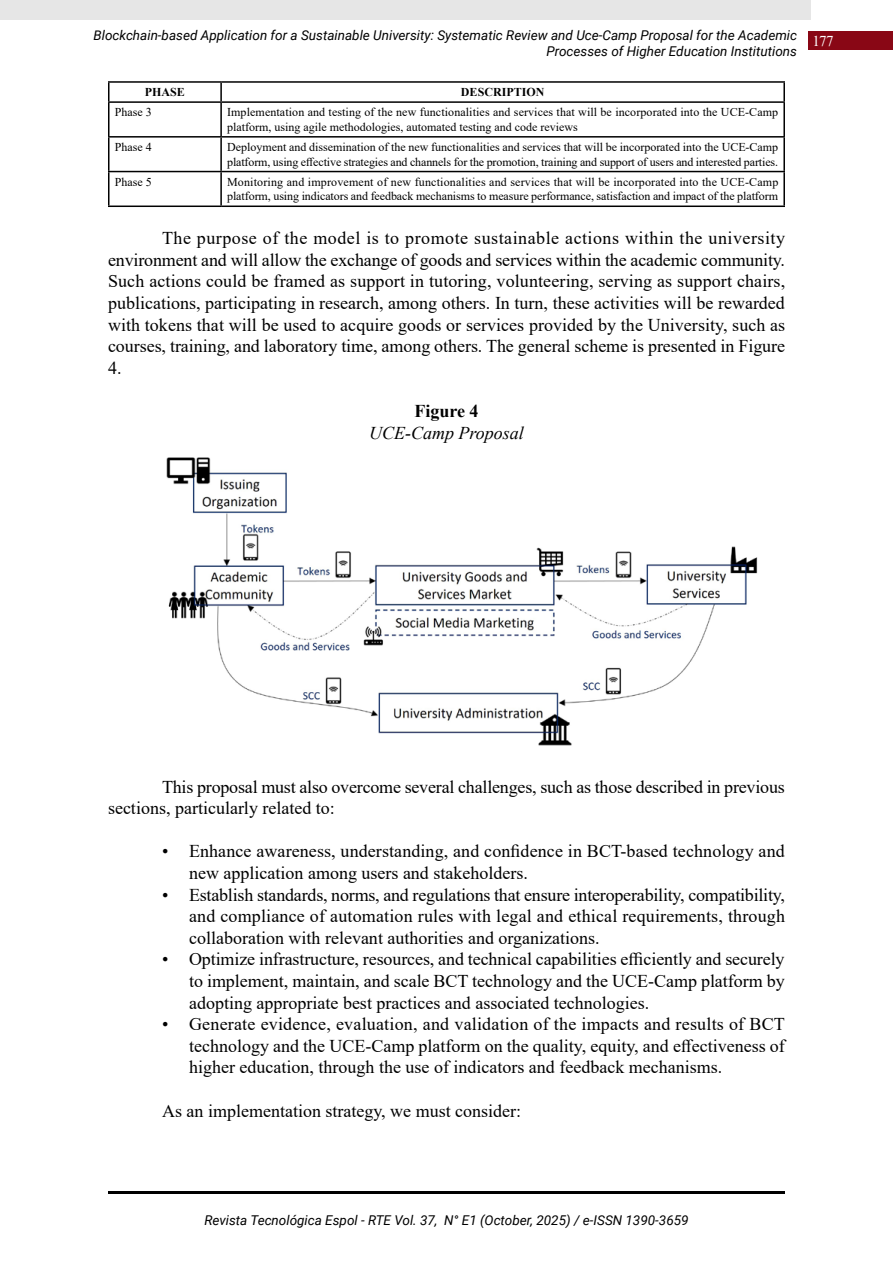
<style>
.page{position:relative;width:893px;height:1263px;background:#fff}
.page>*{position:absolute;margin:0;border:0;box-sizing:border-box;transform-origin:0 0}
.t1{font:18px/21.6px "Times New Roman";color:#000;text-align:justify}
.t2{font:italic 18px "Times New Roman";color:#000}
.t3{font:700 18px "Times New Roman";color:#000}
.t4{font:15px "Times New Roman";color:#fff}
.t5{font:italic 13.5px/16.2px "Roboto";color:#000;text-align:right}
.t6{font:12px/14.4px "Times New Roman";color:#000}
.t7{font:700 12px "Times New Roman";color:#000}
</style>
<div class="page">
<div style="left:808px;top:31px;width:85px;height:19px;background:#890715"></div>
<div style="left:0;top:0;width:810px;height:20px;background:#e6e6e6"></div>
<hr style="left:108px;top:1191px;width:677px;height:2px;background:#000">
<hr style="left:108px;top:81px;width:113px;height:2px;background:#000">
<svg style="left:108px;top:83px;width:2px;height:18px"></svg>
<hr style="left:221px;top:81px;width:564px;height:2px;background:#000">
<svg style="left:220px;top:83px;width:2px;height:18px"></svg>
<svg style="left:783px;top:83px;width:2px;height:18px"></svg>
<hr style="left:108px;top:101px;width:113px;height:2px;background:#000">
<hr style="left:108px;top:103px;width:2px;height:33px;background:#000">
<hr style="left:221px;top:101px;width:564px;height:2px;background:#000">
<hr style="left:220px;top:103px;width:2px;height:33px;background:#000">
<hr style="left:783px;top:103px;width:2px;height:33px;background:#000">
<hr style="left:108px;top:136px;width:113px;height:2px;background:#000">
<hr style="left:108px;top:138px;width:2px;height:33px;background:#000">
<hr style="left:221px;top:136px;width:564px;height:2px;background:#000">
<hr style="left:220px;top:138px;width:2px;height:33px;background:#000">
<hr style="left:783px;top:138px;width:2px;height:33px;background:#000">
<hr style="left:108px;top:171px;width:113px;height:1px;background:#000">
<hr style="left:108px;top:172px;width:2px;height:34px;background:#000">
<hr style="left:221px;top:171px;width:564px;height:1px;background:#000">
<hr style="left:220px;top:172px;width:2px;height:34px;background:#000">
<hr style="left:783px;top:172px;width:2px;height:34px;background:#000">
<hr style="left:108px;top:206px;width:113px;height:1px;background:#000">
<hr style="left:221px;top:206px;width:564px;height:1px;background:#000">
<img style="left:167px;top:457px;width:591px;height:289px">
<p class="t5" style="left:94px;top:26px;width:705px">Blockchain-based Application for a Sustainable University: Systematic Review and Uce-Camp Proposal for the Academic<br>Processes of Higher Education Institutions</p>
<p class="t7" style="left:145px;top:83px;width:42px">PHASE</p>
<p class="t7" style="left:461px;top:83px;width:85px">DESCRIPTION</p>
<p class="t6" style="left:115px;top:105px;width:38px">Phase 3</p>
<p class="t6" style="left:227px;top:105px;width:553px">Implementation and testing of the new functionalities and services that will be incorporated into the UCE-Camp platform, using agile methodologies, automated testing and code reviews</p>
<p class="t6" style="left:115px;top:140px;width:38px">Phase 4</p>
<p class="t6" style="left:227px;top:140px;width:553px">Deployment and dissemination of the new functionalities and services that will be incorporated into the UCE-Camp platform, using effective strategies and channels for the promotion, training and support of users and interested parties.</p>
<p class="t6" style="left:115px;top:174px;width:38px">Phase 5</p>
<p class="t6" style="left:227px;top:174px;width:553px">Monitoring and improvement of new functionalities and services that will be incorporated into the UCE-Camp platform, using indicators and feedback mechanisms to measure performance, satisfaction and impact of the platform</p>
<p class="t1" style="left:108px;top:227px;width:679px;text-indent:54px">The purpose of the model is to promote sustainable actions within the university environment and will allow the exchange of goods and services within the academic community.<br>Such actions could be framed as support in tutoring, volunteering, serving as support chairs, publications, participating in research, among others. In turn, these activities will be rewarded with tokens that will be used to acquire goods or services provided by the University, such as courses, training, and laboratory time, among others. The general scheme is presented in Figure 4.</p>
<p class="t3" style="left:414px;top:398px;width:66px">Figure 4</p>
<p class="t2" style="left:369px;top:420px;width:156px">UCE-Camp Proposal</p>
<p class="t4" style="left:812px;top:30px;width:22px">177</p>
<p class="t1" style="left:108px;top:775px;width:678px;text-indent:54px">This proposal must also overcome several challenges, such as those described in previous sections, particularly related to:</p>
<p class="t1" style="left:189px;top:840px;width:597px;text-indent:-27px">• Enhance awareness, understanding, and confidence in BCT-based technology and new application among users and stakeholders.</p>
<p class="t1" style="left:189px;top:883px;width:597px;text-indent:-27px">• Establish standards, norms, and regulations that ensure interoperability, compatibility, and compliance of automation rules with legal and ethical requirements, through collaboration with relevant authorities and organizations.</p>
<p class="t1" style="left:189px;top:948px;width:597px;text-indent:-27px">• Optimize infrastructure, resources, and technical capabilities efficiently and securely to implement, maintain, and scale BCT technology and the UCE-Camp platform by adopting appropriate best practices and associated technologies.</p>
<p class="t1" style="left:189px;top:1013px;width:597px;text-indent:-27px">• Generate evidence, evaluation, and validation of the impacts and results of BCT technology and the UCE-Camp platform on the quality, equity, and effectiveness of higher education, through the use of indicators and feedback mechanisms.</p>
<p class="t1" style="left:162px;top:1099px;width:361px">As an implementation strategy, we must consider:</p>
<p class="t5" style="left:204px;top:1211px;width:486px">Revista Tecnológica Espol - RTE Vol. 37, N° E1 (October, 2025) / e-ISSN 1390-3659</p>
</div>
